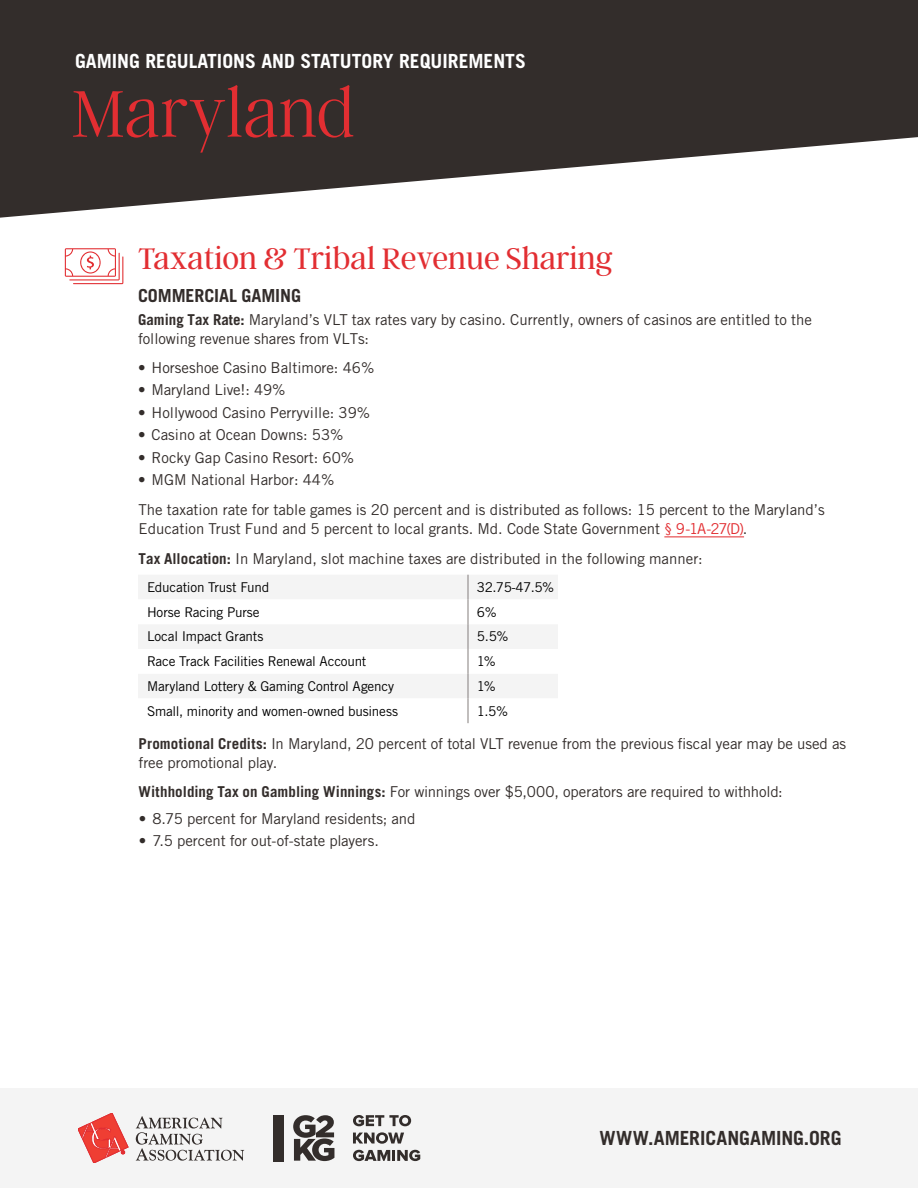
<style>
.page{position:relative;width:918px;height:1188px;background:#fff}
.page>*{position:absolute;margin:0;border:0;box-sizing:border-box;transform-origin:0 0}
.t1{font:100 73.5px "Argent CF";letter-spacing:.01em;color:#e22e32}
.t2{font:300 33px "Argent CF";color:#e22e32}
.t3{font:700 19.5px "Trade Gothic LT Std";color:#fff}
.t4{font:700 19.5px "Trade Gothic LT Std";color:#332d2b}
.t5{font:700 18px "Trade Gothic LT Std";letter-spacing:-.005em;color:#332d2b}
.t6{font:15px/19.5px "Trade Gothic LT Std";color:#332d2b}
.t7{font:13.5px "Trade Gothic LT Std";letter-spacing:-.015em;color:#000}
.s1{font-weight:700}
.s2{color:#e22e32}
</style>
<div class="page">
<svg style="left:0;top:0;width:918px;height:218px;fill:#332d2b"></svg>
<div style="left:0;top:1088px;width:918px;height:100px;background:#f4f4f4"></div>
<svg style="left:78px;top:1113px;width:50px;height:50px"></svg>
<svg style="left:136px;top:1116px;width:108px;height:45px"></svg>
<svg style="left:293px;top:1115px;width:41px;height:46px"></svg>
<div style="left:273px;top:1115px;width:10px;height:46px;background:#332d2b"></div>
<svg style="left:353px;top:1132px;width:51px;height:12px"></svg>
<svg style="left:353px;top:1150px;width:67px;height:11px"></svg>
<svg style="left:353px;top:1115px;width:58px;height:11px"></svg>
<hr style="left:664px;top:537px;width:80px;height:1px;background:#e22e32">
<div style="left:138px;top:575px;width:420px;height:24px;background:#f4f4f4"></div>
<svg style="left:138px;top:599px;width:420px;height:124px"></svg>
<svg style="left:468px;top:575px;width:1px;height:148px"></svg>
<svg style="left:65px;top:248px;width:58px;height:36px"></svg>
<h3 class="t3" style="left:75px;top:50px;width:452px">GAMING REGULATIONS AND STATUTORY REQUIREMENTS</h3>
<h1 class="t1" style="left:72px;top:76px;width:284px">Maryland</h1>
<h2 class="t2" style="left:138px;top:242px;width:476px">Taxation &amp; Tribal Revenue Sharing</h2>
<p class="t5" style="left:138px;top:285px;width:165px">COMMERCIAL GAMING</p>
<p class="t6" style="left:138px;top:310px;width:675px"><span class="s1">Gaming Tax Rate:</span> Maryland’s VLT tax rates vary by casino. Currently, owners of casinos are entitled to the following revenue shares from VLTs:</p>
<p class="t6" style="left:138px;top:357px;width:238px">• Horseshoe Casino Baltimore: 46%</p>
<p class="t6" style="left:138px;top:380px;width:149px">• Maryland Live!: 49%</p>
<p class="t6" style="left:138px;top:402px;width:234px">• Hollywood Casino Perryville: 39%</p>
<p class="t6" style="left:138px;top:425px;width:207px">• Casino at Ocean Downs: 53%</p>
<p class="t6" style="left:138px;top:447px;width:218px">• Rocky Gap Casino Resort: 60%</p>
<p class="t6" style="left:138px;top:465px;width:688px;line-height:29.8px">• MGM National Harbor: 44%<br>The taxation rate for table games is 20 percent and is distributed as follows: 15 percent to the Maryland’s</p>
<p class="t6" style="left:139px;top:514px;width:610px;line-height:29.2px">Education Trust Fund and 5 percent to local grants. Md. Code State Government <span class="s2">§ 9-1A-27(D)</span>.<br><span class="s1">Tax Allocation:</span> In Maryland, slot machine taxes are distributed in the following manner:</p>
<p class="t7" style="left:147px;top:579px;width:124px">Education Trust Fund</p>
<p class="t7" style="left:477px;top:579px;width:79px">32.75-47.5%</p>
<p class="t7" style="left:147px;top:604px;width:114px">Horse Racing Purse</p>
<p class="t7" style="left:477px;top:604px;width:21px">6%</p>
<p class="t7" style="left:147px;top:628px;width:118px">Local Impact Grants</p>
<p class="t7" style="left:477px;top:628px;width:33px">5.5%</p>
<p class="t7" style="left:147px;top:653px;width:221px">Race Track Facilities Renewal Account</p>
<p class="t7" style="left:477px;top:653px;width:20px">1%</p>
<p class="t7" style="left:147px;top:678px;width:249px">Maryland Lottery &amp; Gaming Control Agency</p>
<p class="t7" style="left:477px;top:678px;width:20px">1%</p>
<p class="t7" style="left:147px;top:703px;width:253px">Small, minority and women-owned business</p>
<p class="t7" style="left:477px;top:703px;width:33px">1.5%</p>
<p class="t6" style="left:139px;top:733px;width:709px"><span class="s1">Promotional Credits:</span> In Maryland, 20 percent of total VLT revenue from the previous fiscal year may be used as free promotional play.</p>
<p class="t6" style="left:139px;top:782px;width:646px"><span class="s1">Withholding Tax on Gambling Winnings:</span> For winnings over $5,000, operators are required to withhold:</p>
<p class="t6" style="left:139px;top:809px;width:278px">• 8.75 percent for Maryland residents; and</p>
<p class="t6" style="left:139px;top:831px;width:242px">• 7.5 percent for out-of-state players.</p>
<h3 class="t4" style="left:599px;top:1126px;width:244px">WWW.AMERICANGAMING.ORG</h3>
</div>
